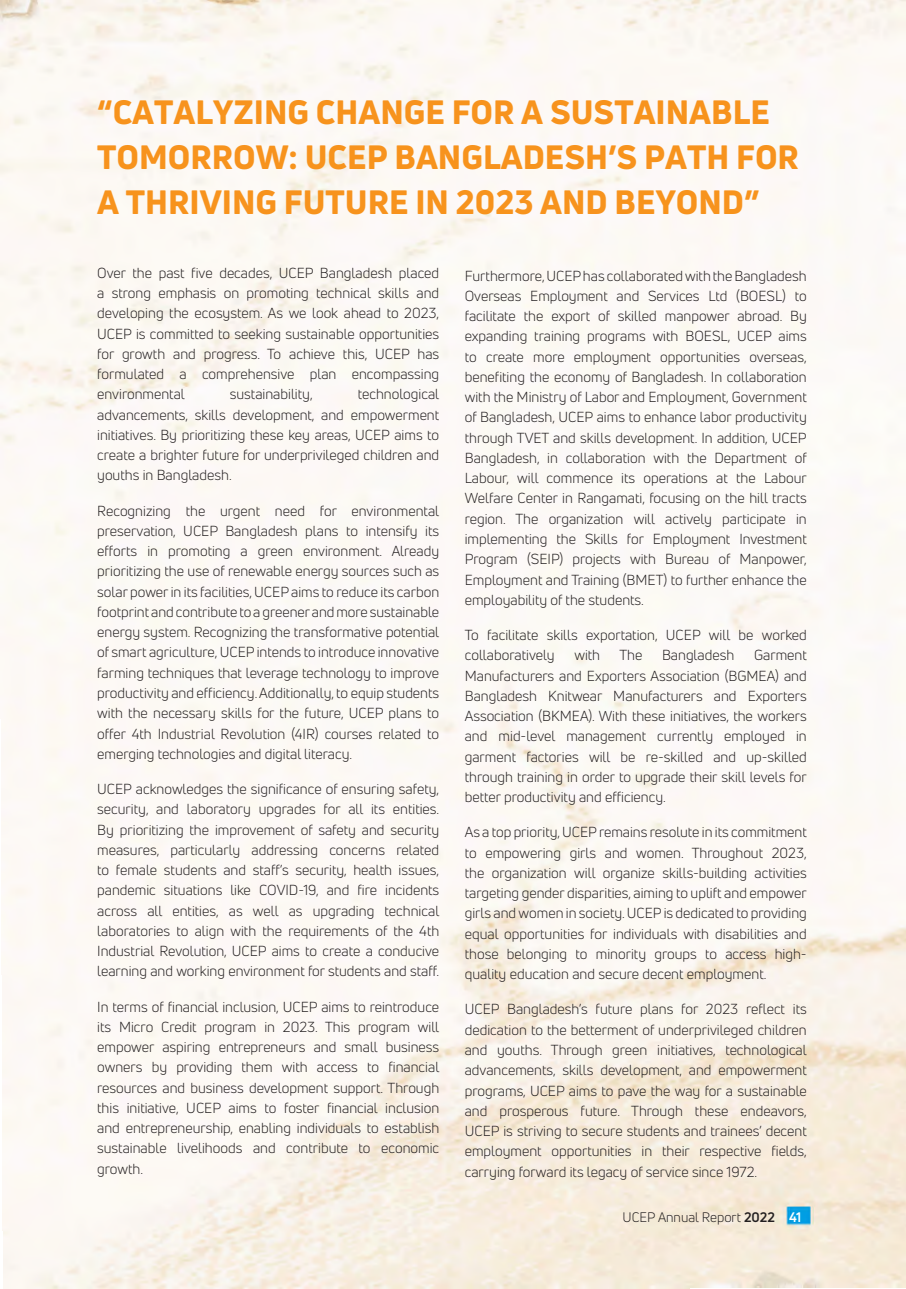
<style>
.page{position:relative;width:906px;height:1289px;background:#fff}
.page>*{position:absolute;margin:0;border:0;box-sizing:border-box;transform-origin:0 0}
.t1{font:800 33px/44.8px "Uni Neue";color:#f7931d}
.t2{font:14.25px/20.2px "Uni Neue";color:#231f20;text-align:justify}
.t3{font:13.5px "Uni Neue";color:#231f20}
.s1{font-weight:700}
.s2{font-weight:700;color:#fff}
</style>
<div class="page">
<img style="left:0;top:0;width:906px;height:1288px">
<h1 class="t1" style="left:97px;top:89px;width:703px;text-indent:283px">NGE FOR A SUSTAINABLE<br>TOMORROW: UCEP BANGLAD ESH’S PATH FOR<br>A THRIVING FUTURE IN 2023 AND BEYOND”</h1>
<h1 class="t1" style="left:97px;top:89px;width:241px">“CATALYZ ING CHA</h1>
<p class="t2" style="left:97px;top:262px;width:343px">Over the past five decades, U CEP Bangladesh placed a strong emphasis on promoting technical skills and developing the ecosystem. As we look ahead to 2023, U CEP is committed to seeking sustainable opportunities for growth and progress. To achieve this, U CEP has formulated a comprehensive plan encompassing environmental</p>
<p class="t2" style="left:97px;top:384px;width:343px;text-indent:260px">technological advancements, skills development, and empowerment initiatives. By prioritizing these key areas, U CEP aims to create a brighter future for underprivileged children and youths in Bangladesh.</p>
<p class="t2" style="left:97px;top:500px;width:343px">Recognizing the urgent need for environmental preservation, U CEP Bangladesh plans to intensify its efforts in promoting a green environment. Already prioritizing the use of renewable energy sources such as solar power in its facilities, U CEP aims to reduce its carbon footprint and contribute to a greener and more sustainable energy system. Recognizing the transformative potential of smart agriculture, U CEP intends to introduce innovative farming techniques that leverage technology to improve productivity and efficiency. Additionally, to equip students with the necessary skills for the future, U CEP plans to offer 4th Industrial Revolution (4IR) courses related to emerging technologies and digital literacy.</p>
<p class="t2" style="left:97px;top:778px;width:343px">U CEP acknowledges the significance of ensuring safety, security, and laboratory upgrades for all its entities.<br>By prioritizing the improvement of safety and security measures, particularly addressing concerns related to female students and staff’s security, health issues, pandemic situations like COVID-19, and fire incidents across all entities, as well as upgrading technical laboratories to align with the requirements of the 4th Industrial Revolution, U CEP aims to create a conducive learning and working environment for students and staff.</p>
<p class="t2" style="left:97px;top:996px;width:343px">In terms of financial inclusion, U CEP aims to reintroduce its Micro Credit program in 2023. This program will empower aspiring entrepreneurs and small business owners by providing them with access to financial resources and business development support. Through this initiative, U CEP aims to foster financial inclusion and entrepreneurship, enabling individuals to establish sustainable livelihoods and contribute to economic growth.</p>
<p class="t2" style="left:230px;top:384px;width:84px">sustainability,</p>
<p class="t2" style="left:465px;top:265px;width:343px">Furthermore, U CEP has collaborated with the Bangladesh<br>Overseas Employment and Services Ltd (BOES</p>
<p class="t2" style="left:465px;top:285px;width:343px;text-indent:310px">L) to facilitate the export of skilled manpower abroad. By expanding training programs with BOES</p>
<p class="t2" style="left:465px;top:326px;width:343px;text-indent:256px">L, UCEP aims to create more employment opportunities overseas, benefiting the economy of Bangladesh. In collaboration with the Ministry of Labor and Employment, Government of Bangladesh, U CEP aims to enhance labor productivity through TVET and skills development. In addition, U CEP Bangladesh, in collaboration with the Department of Labour, will commence its operations at the Labour Welfare Center in Rangamati, focusing on the hill tracts region. The organization will actively participate in implementing the Skills for Employment Investment Program (SE IP) projects with Bureau of Manpower, Employment and Training (BMET) to further enhance the employability of the students.</p>
<p class="t2" style="left:465px;top:624px;width:343px">To facilitate skills exportation, U CEP will be worked collaboratively</p>
<p class="t2" style="left:465px;top:645px;width:343px;text-indent:289px">Garment Manufacturers and Exporters Association (BGMEA) and Bangladesh Knitwear Manufacturers and Exporters Association (BKMEA). With these initiatives, the workers and mid-level management currently employed in garment factories will be re-skilled and up-skilled through training in order to upgrade their skill levels for better productivity and efficiency.</p>
<p class="t2" style="left:465px;top:822px;width:343px">As a top priority, U CEP remains resolute in its commitment to empowering girls and women. Throughout 2023, the organization will organize skills-building activities targeting gender disparities, aiming to uplift and empower girls and women in society. U CEP is dedicated to providing equal opportunities for individuals with disabilities and those belonging to minority groups to access high&shy;quality education and secure decent employment.</p>
<p class="t2" style="left:465px;top:999px;width:343px">U CEP Bangladesh’s future plans for 2023 reflect its dedication to the betterment of underprivileged children and youths. Through green initiatives, technological advancements, skills development, and empowerment programs, U CEP aims to pave the way for a sustainable and prosperous future. Through these endeavors, U CEP is striving to secure students and trainees’ decent employment opportunities in their respective fields, carrying forward its legacy of service since 1972.</p>
<p class="t2" style="left:574px;top:645px;width:27px">with</p>
<p class="t2" style="left:619px;top:645px;width:24px">The</p>
<p class="t2" style="left:662px;top:645px;width:74px">Bangladesh</p>
<p class="t3" style="left:622px;top:1208px;width:180px">UCEP Annual Report <span class="s1">2022</span> <span class="s2">41</span></p>
</div>
